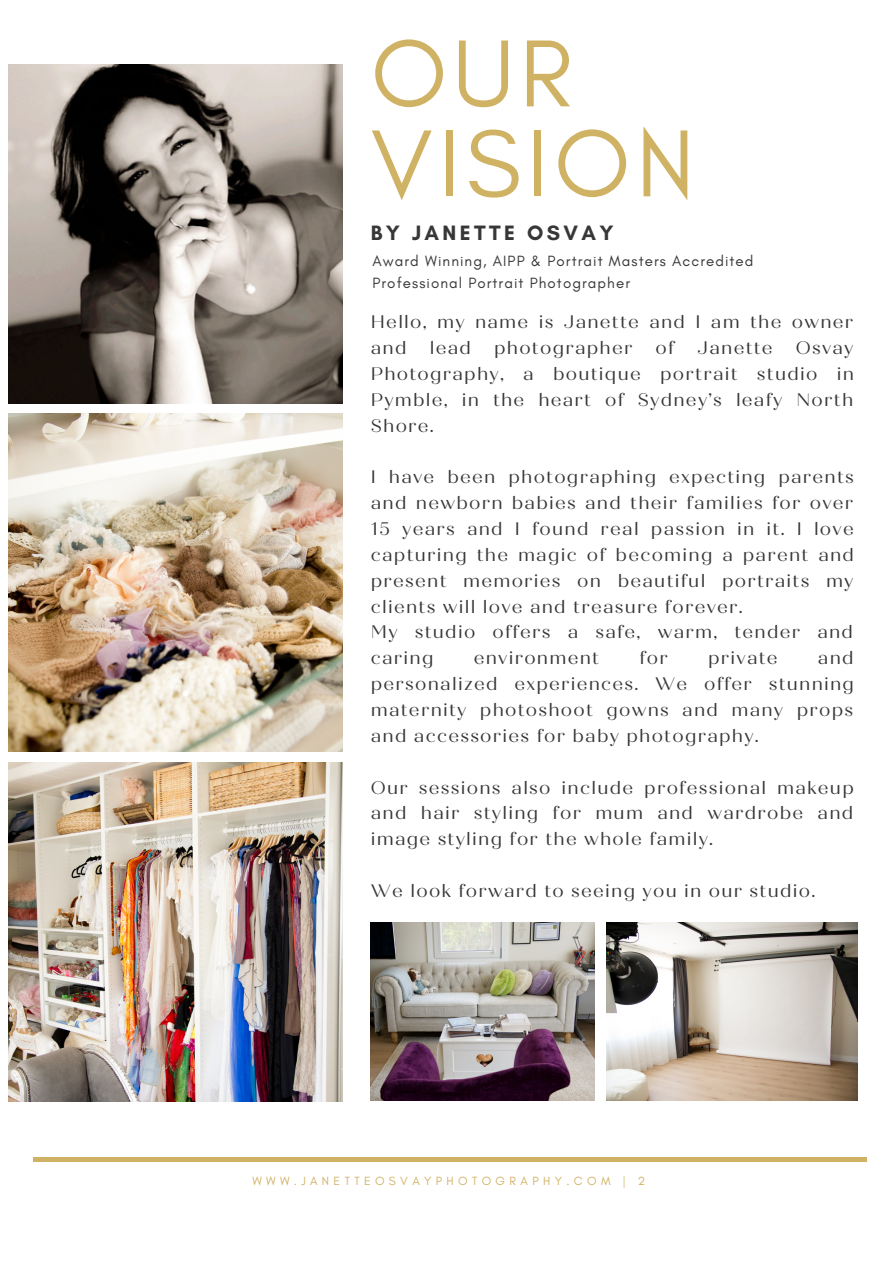
<style>
.page{position:relative;width:893px;height:1264px;background:#fff}
.page>*{position:absolute;margin:0;border:0;box-sizing:border-box;transform-origin:0 0}
.t1{font:96.75px/89.8px "Glacial Indifference";letter-spacing:.06em;color:#d0b264}
.t2{font:700 21.15px "Glacial Indifference";letter-spacing:.16em;color:#373737}
.t3{font:18.15px/25.8px "Quiche Display";letter-spacing:.07em;color:#373737;text-align:justify}
.t4{font:15.15px "Glacial Indifference";letter-spacing:.07em;color:#373737}
.t5{font:12.15px "Glacial Indifference";letter-spacing:.36em;color:#d0b264}
</style>
<div class="page">
<img style="left:9px;top:65px;width:334px;height:338px">
<img style="left:9px;top:413px;width:334px;height:338px">
<img style="left:9px;top:763px;width:334px;height:338px">
<hr style="left:34px;top:1157px;width:833px;height:4px;background:#d0b264">
<img style="left:371px;top:922px;width:223px;height:178px">
<img style="left:606px;top:922px;width:251px;height:178px">
<p class="t1" style="left:371px;top:28px;width:325px">OUR<br>VISION</p>
<p class="t2" style="left:371px;top:219px;width:244px">BY JANETTE OSVAY</p>
<p class="t4" style="left:372px;top:252px;width:382px">Award Winning, AIPP &amp; Portrait Masters Accredited</p>
<p class="t4" style="left:372px;top:274px;width:259px">Professional Portrait Photographer</p>
<p class="t3" style="left:371px;top:309px;width:484px">Hello, my name is Janette and I am the owner and</p>
<p class="t3" style="left:429px;top:335px;width:43px">lead</p>
<p class="t3" style="left:494px;top:335px;width:140px">photographer</p>
<p class="t3" style="left:655px;top:335px;width:20px">of</p>
<p class="t3" style="left:697px;top:335px;width:77px">Janette</p>
<p class="t3" style="left:371px;top:335px;width:484px;text-indent:425px">Osvay Photography, a boutique portrait studio in Pymble, in the heart of Sydney’s leafy North Shore.</p>
<p class="t3" style="left:371px;top:464px;width:484px">I have been photographing expecting parents and newborn babies and their families for over 15 years and I found real passion in it. I love capturing the magic of becoming a parent and present memories on beautiful portraits my clients will love and treasure forever.</p>
<p class="t3" style="left:371px;top:619px;width:483px">My studio offers a safe, warm, tender and caring</p>
<p class="t3" style="left:371px;top:645px;width:484px;text-indent:447px">and personalized experiences. We offer stunning maternity photoshoot gowns and many props and accessories for baby photography.</p>
<p class="t3" style="left:371px;top:774px;width:484px">Our sessions also include professional makeup and hair styling for mum and wardrobe and image styling for the whole family.</p>
<p class="t3" style="left:371px;top:878px;width:446px">We look forward to seeing you in our studio.</p>
<p class="t3" style="left:474px;top:645px;width:127px">environment</p>
<p class="t3" style="left:639px;top:645px;width:30px">for</p>
<p class="t3" style="left:708px;top:645px;width:71px">private</p>
<p class="t5" style="left:252px;top:1173px;width:394px">WWW.JANETTEOSVAYPHOTOGRAPHY.COM | 2</p>
</div>
